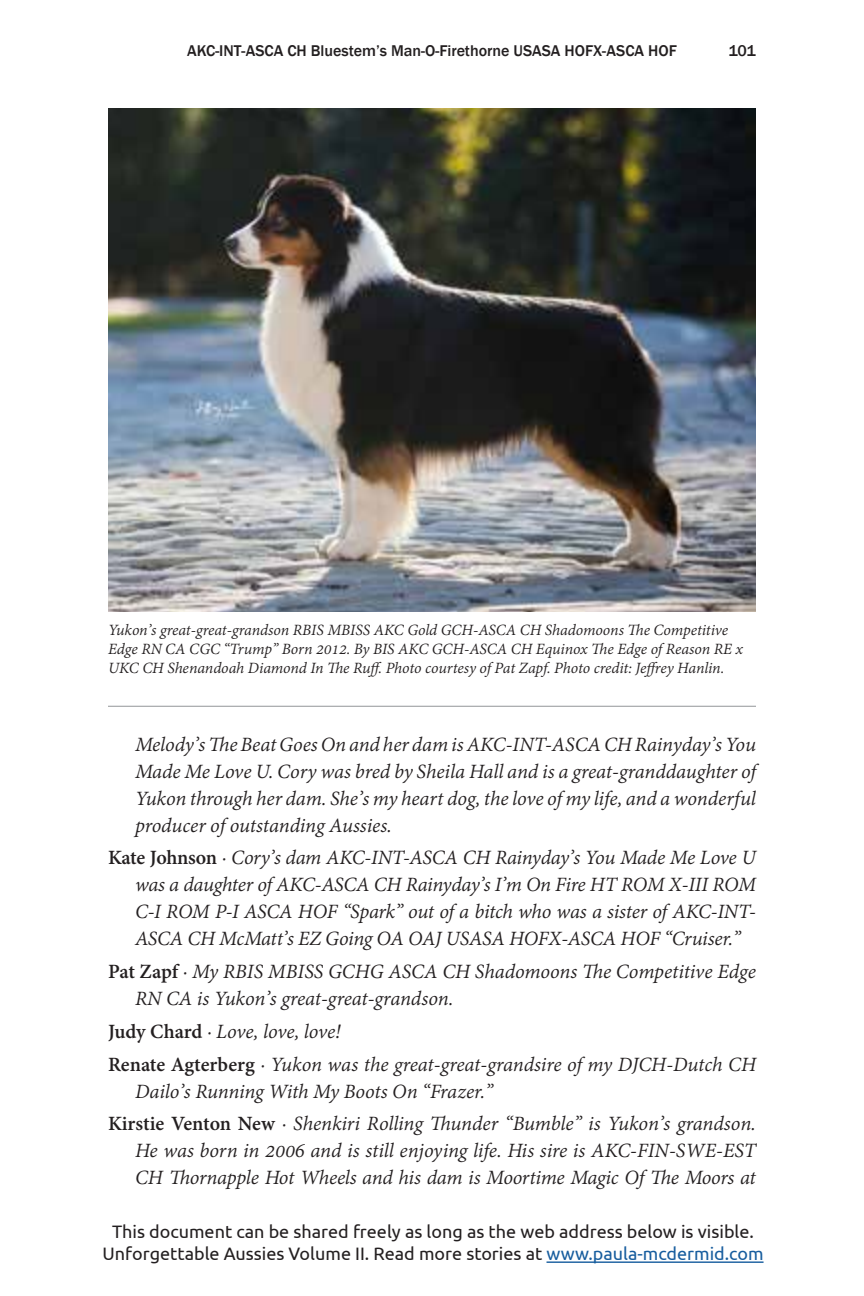
<style>
.page{position:relative;width:864px;height:1296px;background:#fff}
.page>*{position:absolute;margin:0;border:0;box-sizing:border-box;transform-origin:0 0}
.t1{font:italic 22px/27px "Adobe Devanagari";letter-spacing:-.01em;color:#231f20}
.t2{font:18px/22px "Ubuntu";color:#231f20;text-align:center}
.t3{font:italic 17px/19px "Adobe Devanagari";letter-spacing:-.005em;color:#231f20}
.t4{font:500 16px "Franklin Gothic";color:#231f20}
.s1{font-weight:700;font-style:normal}
.s2{color:#175d9e}
</style>
<div class="page">
<hr style="left:547px;top:1261px;width:217px;height:2px;background:#175d9e">
<img style="left:108px;top:108px;width:648px;height:504px">
<hr style="left:108px;top:706px;width:648px;height:1px;background:#939598">
<p class="t4" style="left:187px;top:41px;width:491px">AKC-INT-ASCA CH Bluestem’s Man-O-Firethorne USASA HOFX-ASCA HOF</p>
<p class="t4" style="left:728px;top:41px;width:29px">101</p>
<p class="t3" style="left:108px;top:622px;width:637px">Yukon’s great-great-grandson RBIS MBISS AKC Gold GCH-ASCA CH Shadomoons The Competitive<br>Edge RN CA CGC “Trump” Born 2012. By BIS AKC GCH-ASCA CH Equinox The Edge of Reason RE x<br>UKC CH Shenandoah Diamond In The Ruff. Photo courtesy of Pat Zapf. Photo credit: Jeffrey Hanlin.</p>
<p class="t1" style="left:135px;top:732px;width:623px;text-align:justify">Melody’s The Beat Goes On and her dam is AKC-INT-ASCA CH Rainyday’s You Made Me Love U. Cory was bred by Sheila Hall and is a great-granddaughter of Yukon through her dam. She’s my heart dog, the love of my life, and a wonderful producer of outstanding Aussies.</p>
<p class="t1" style="left:135px;top:846px;width:623px;text-align:justify;text-indent:-27px"><span class="s1">Kate Johnson</span> · Cory’s dam AKC-INT-ASCA CH Rainyday’s You Made Me Love U was a daughter of AKC-ASCA CH Rainyday’s I’m On Fire HT ROM X-III ROM C-I ROM P-I ASCA HOF “Spark” out of a bitch who was a sister of AKC-INT-ASCA CH McMatt’s EZ Going OA OAJ USASA HOFX-ASCA HOF “Cruiser.”</p>
<p class="t1" style="left:135px;top:960px;width:623px;text-indent:-27px"><span class="s1">Pat Zapf</span> · My RBIS MBISS GCHG ASCA CH Shadomoons The Competitive Edge<br>RN CA is Yukon’s great-great-grandson.</p>
<p class="t1" style="left:108px;top:1017px;width:650px;line-height:32.8px"><span class="s1">Judy Chard</span> · Love, love, love!<br><span class="s1">Renate Agterberg</span> · Yukon was the great-great-grandsire of my DJCH-Dutch CH</p>
<p class="t1" style="left:108px;top:1077px;width:650px;line-height:32.8px;text-indent:27px">Dailo’s Running With My Boots On “Frazer.”<br><span class="s1">Kirstie Venton New</span> · Shenkiri Rolling Thunder “Bumble” is Yukon’s grandson.</p>
<p class="t1" style="left:135px;top:1139px;width:623px">He was born in 2006 and is still enjoying life. His sire is AKC-FIN-SWE-EST<br>CH Thornapple Hot Wheels and his dam is Moortime Magic Of The Moors at</p>
<p class="t2" style="left:103px;top:1220px;width:663px">This document can be shared freely as long as the web address below is visible.<br>Unforgettable Aussies Volume II. Read more stories at <span class="s2">www.paula-mcdermid.com</span></p>
</div>
